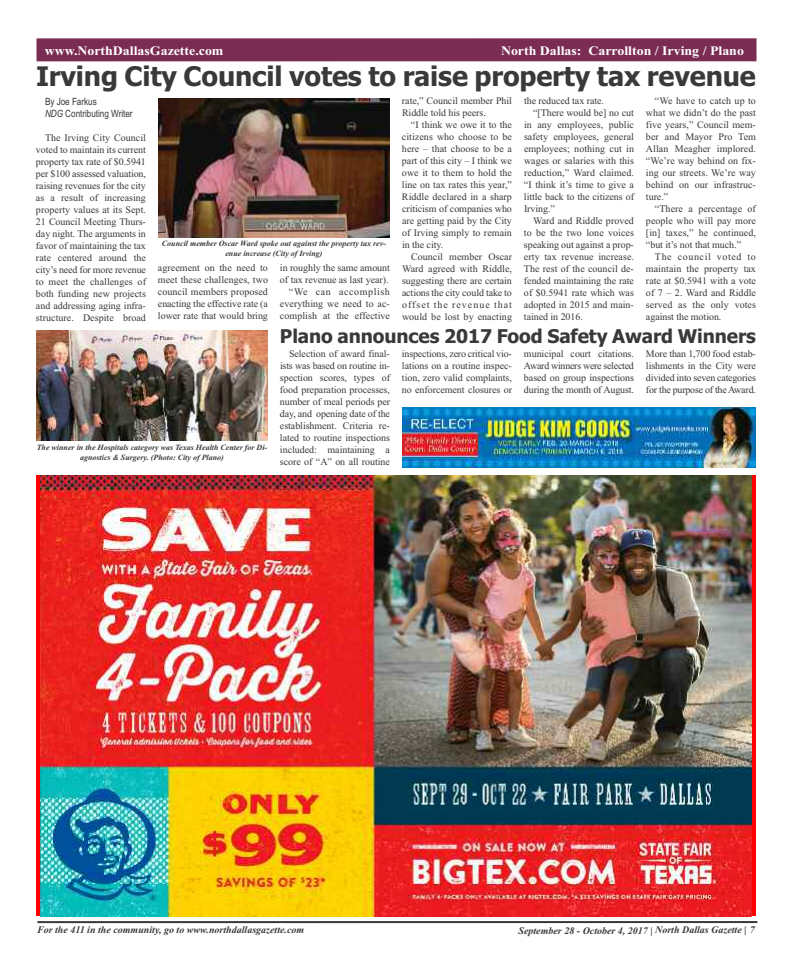
<style>
.page{position:relative;width:792px;height:972px;background:#fff}
.page>*{position:absolute;margin:0;border:0;box-sizing:border-box;transform-origin:0 0}
.t1{font:700 27px "Tahoma";letter-spacing:-.005em;color:#39383a}
.t2{font:700 19px "Tahoma";letter-spacing:-.005em;color:#39383a}
.t3{font:700 13px "Times New Roman";color:#fff;scale:1.07 1}
.t4{font:10px/12px "Times New Roman";letter-spacing:-.005em;color:#39383a;text-align:justify}
.t5{font:italic 700 10px "Times New Roman";color:#39383a}
.t6{font:10px/12px "Arial Narrow";letter-spacing:-.005em;color:#39383a}
.t7{font:italic 700 8px/9.6px "Times New Roman";color:#39383a;text-align:center}
.s1{font-style:italic}
</style>
<div class="page">
<div style="left:37px;top:38px;width:720px;height:23px;background:#7b2c53"></div>
<hr style="left:37px;top:921px;width:720px;height:2px;background:#39383a">
<img style="left:40px;top:475px;width:712px;height:441px">
<img style="left:36px;top:330px;width:232px;height:110px">
<img style="left:402px;top:407px;width:354px;height:60px">
<img style="left:158px;top:99px;width:232px;height:139px">
<h3 class="t3" style="left:45px;top:40px;width:125px">wAwrtws &amp; Entertainment</h3>
<h3 class="t3" style="left:74px;top:43px;width:141px">.NorthDallasGazette.com</h3>
<h3 class="t3" style="left:501px;top:43px;width:229px">North Dallas: Carrollton / Irving / Plano</h3>
<h1 class="t1" style="left:36px;top:61px;width:722px">Irving City Council votes to raise property tax revenue</h1>
<p class="t6" style="left:45px;top:95px;width:89px">By Joe Farkus<br><span class="s1">NDG</span> Contributing Writer</p>
<p class="t4" style="left:36px;top:131px;width:112px;text-indent:9px">The Irving City Council voted to maintain its current property tax rate of $0.5941 per $100 assessed valuation, raising revenues for the city as a result of increasing property values at its Sept.<br>21 Council Meeting Thurs&shy;day night. The arguments in favor of maintaining the tax rate centered around the city’s need for more revenue to meet the challenges of both funding new projects and addressing aging infra&shy;structure. Despite broad</p>
<p class="t4" style="left:402px;top:95px;width:112px">rate,” Council member Phil<br>Riddle told his peers.</p>
<p class="t4" style="left:402px;top:119px;width:112px;text-indent:9px">“I think we owe it to the citizens who choose to be here – that choose to be a part of this city – I think we owe it to them to hold the line on tax rates this year,” Riddle declared in a sharp criticism of companies who are getting paid by the City of Irving simply to remain in the city.</p>
<p class="t4" style="left:402px;top:251px;width:112px;text-indent:9px">Council member Oscar Ward agreed with Riddle, suggesting there are certain actions the city could take to offset the revenue that would be lost by enacting</p>
<p class="t4" style="left:524px;top:95px;width:82px">the reduced tax rate.</p>
<p class="t4" style="left:533px;top:107px;width:103px">“[There would be] no cut</p>
<p class="t4" style="left:524px;top:119px;width:112px">in any employees, public</p>
<p class="t4" style="left:524px;top:131px;width:112px">safety employees, general</p>
<p class="t4" style="left:524px;top:143px;width:111px">employees; nothing cut in</p>
<p class="t4" style="left:524px;top:155px;width:111px">wages or salaries with this</p>
<p class="t4" style="left:524px;top:167px;width:111px">reduction,” Ward claimed.</p>
<p class="t4" style="left:524px;top:179px;width:112px">“I think it’s time to give a</p>
<p class="t4" style="left:524px;top:191px;width:111px">little back to the citizens of</p>
<p class="t4" style="left:524px;top:203px;width:33px">Irving.”</p>
<p class="t4" style="left:533px;top:215px;width:102px">Ward and Riddle proved</p>
<p class="t4" style="left:524px;top:227px;width:111px">to be the two lone voices</p>
<p class="t4" style="left:524px;top:239px;width:111px">speaking out against a prop-</p>
<p class="t4" style="left:524px;top:251px;width:111px">erty tax revenue increase.</p>
<p class="t4" style="left:524px;top:263px;width:111px">The rest of the council de-</p>
<p class="t4" style="left:524px;top:275px;width:112px">fended maintaining the rate</p>
<p class="t4" style="left:524px;top:287px;width:111px">of $0.5941 rate which was</p>
<p class="t4" style="left:524px;top:299px;width:111px">adopted in 2015 and main-</p>
<p class="t4" style="left:524px;top:311px;width:61px">tained in 2016.</p>
<p class="t4" style="left:646px;top:95px;width:112px;text-indent:9px">“We have to catch up to what we didn’t do the past five years,” Council mem&shy;ber and Mayor Pro Tem Allan Meagher implored. “We’re way behind on fix&shy;ing our streets. We’re way behind on our infrastruc&shy;ture.”</p>
<p class="t4" style="left:646px;top:203px;width:112px;text-indent:9px">“There a percentage of people who will pay more [in] taxes,” he continued, “but it’s not that much.”</p>
<p class="t4" style="left:646px;top:251px;width:112px;text-indent:9px">The council voted to maintain the property tax rate at $0.5941 with a vote of 7 – 2. Ward and Riddle served as the only votes against the motion.</p>
<p class="t7" style="left:162px;top:239px;width:225px">Council member Oscar Ward spoke out against the property tax rev&shy;enue increase (City of Irving)</p>
<p class="t4" style="left:158px;top:262px;width:112px">agreement on the need to meet these challenges, two council members proposed enacting the effective rate (a lower rate that would bring</p>
<p class="t4" style="left:280px;top:262px;width:112px;text-align:right">in roughly the same amount of tax revenue as last year). “We can accomplish everything we need to ac&shy;complish at the effective</p>
<p class="t7" style="left:37px;top:443px;width:231px">The winner in the Hospitals category was Texas Health Center for Di&shy;agnostics &amp; Surgery. (Photo: City of Plano)</p>
<h2 class="t2" style="left:280px;top:325px;width:478px">Plano announces 2017 Food Safety Award Winners</h2>
<p class="t4" style="left:280px;top:347px;width:112px;text-indent:9px">Selection of award final&shy;ists was based on routine in&shy;spection scores, types of food preparation processes, number of meal periods per day, and opening date of the establishment. Criteria re&shy;lated to routine inspections included: maintaining a score of “A” on all routine</p>
<p class="t4" style="left:402px;top:347px;width:111px">inspections, zero critical vio&shy;lations on a routine inspec&shy;tion, zero valid complaints, no enforcement closures or</p>
<p class="t4" style="left:524px;top:347px;width:112px">municipal court citations.<br>Award winners were selected based on group inspections during the month of August.</p>
<p class="t4" style="left:646px;top:347px;width:112px">More than 1,700 food estab&shy;lishments in the City were divided into seven categories for the purpose of theAward.</p>
<p class="t5" style="left:37px;top:923px;width:269px">For the 411 in the community, go to www.northdallasgazette.com</p>
<p class="t5" style="left:519px;top:924px;width:238px">September 28 - October 4, 2017 | North Dallas Gazette | 7</p>
</div>
